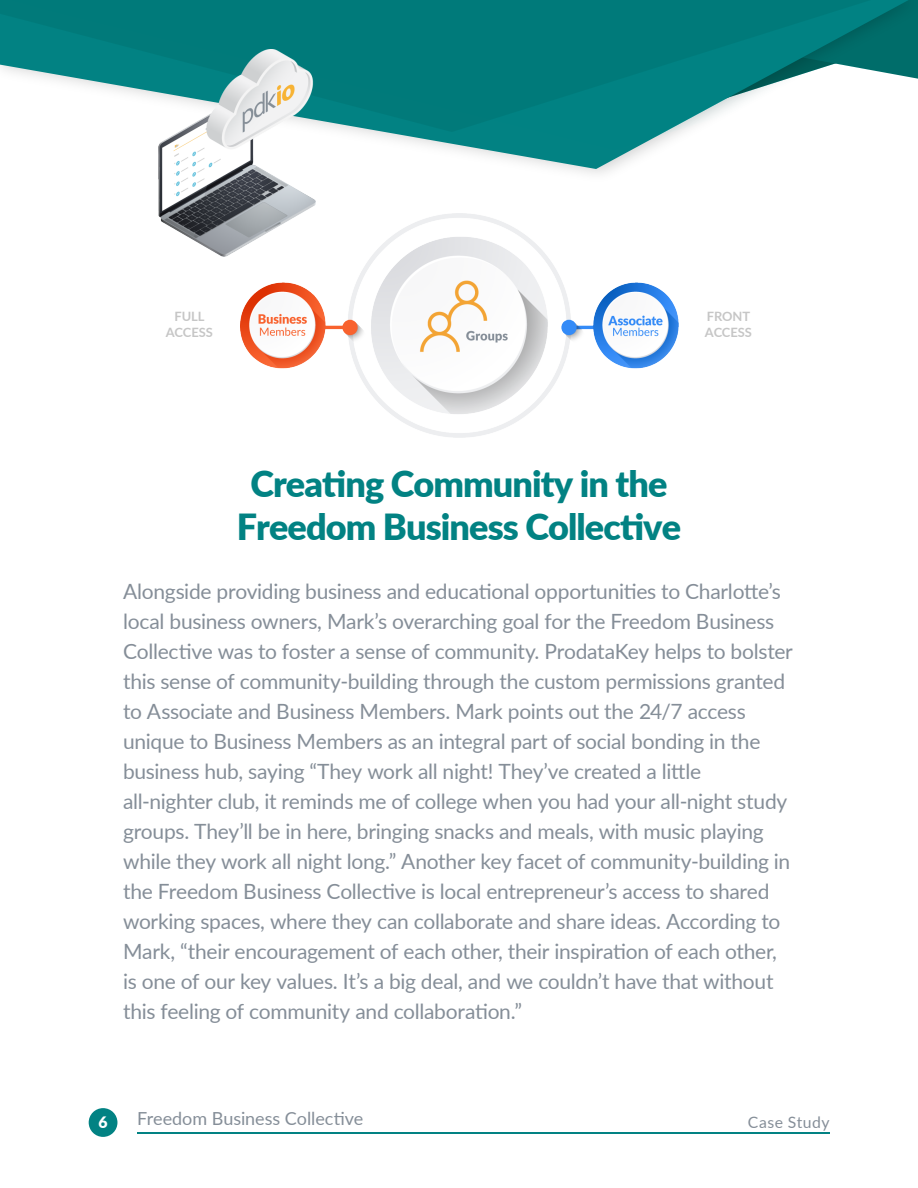
<style>
.page{position:relative;width:918px;height:1188px;background:#fff}
.page>*{position:absolute;margin:0;border:0;box-sizing:border-box;transform-origin:0 0}
.t1{font:900 36px/43.2px "Lato";letter-spacing:-.025em;color:#028283;text-align:center}
.t2{font:21px/30px "Lato";letter-spacing:-.015em;color:#858e98}
.t3{font:18px "Lato";letter-spacing:-.005em;color:#858e98}
.t4{font:15.75px "Lato";letter-spacing:.03em;color:#858e98}
.t5{font:900 15.75px "Lato";color:#fff}
.t6{font:700 12.9px/15.5px "Lato";color:#c6c6c6}
</style>
<div class="page">
<img style="left:158px;top:0;width:760px;height:191px">
<svg style="left:158px;top:150px;width:751px;height:19px"></svg>
<svg style="left:11px;top:0;width:898px;height:150px;fill:#017a7a"></svg>
<img style="left:240px;top:213px;width:439px;height:224px">
<img style="left:159px;top:49px;width:156px;height:208px">
<hr style="left:137px;top:1133px;width:692px;height:1px;background:#028283">
<div style="left:89px;top:1108px;width:28px;height:29px;background:#028283;border-radius:50%"></div>
<p class="t6" style="left:166px;top:309px;width:49px;text-align:center">FULL<br>ACCESS</p>
<p class="t6" style="left:705px;top:309px;width:49px">FRONT<br>ACCESS</p>
<h1 class="t1" style="left:237px;top:461px;width:446px">Creating Community in the<br>Freedom Business Collective</h1>
<p class="t2" style="left:123px;top:576px;width:671px">Alongside providing business and educational opportunities to Charlotte’s local business owners, Mark’s overarching goal for the Freedom Business Collective was to foster a sense of community. ProdataKey helps to bolster this sense of community-building through the custom permissions granted to Associate and Business Members. Mark points out the 24/7 access unique to Business Members as an integral part of social bonding in the business hub, saying “They work all night! They’ve created a little all-nighter club, it reminds me of college when you had your all-night study groups. They’ll be in here, bringing snacks and meals, with music playing while they work all night long.” Another key facet of community-building in the Freedom Business Collective is local entrepreneur’s access to shared working spaces, where they can collaborate and share ideas. According to Mark, “their encouragement of each other, their inspiration of each other, is one of our key values. It’s a big deal, and we couldn’t have that without this feeling of community and collaboration.”</p>
<p class="t5" style="left:99px;top:1110px;width:11px">6</p>
<p class="t3" style="left:137px;top:1105px;width:228px">Freedom Business Collective</p>
<p class="t4" style="left:748px;top:1111px;width:83px">Case Study</p>
</div>
